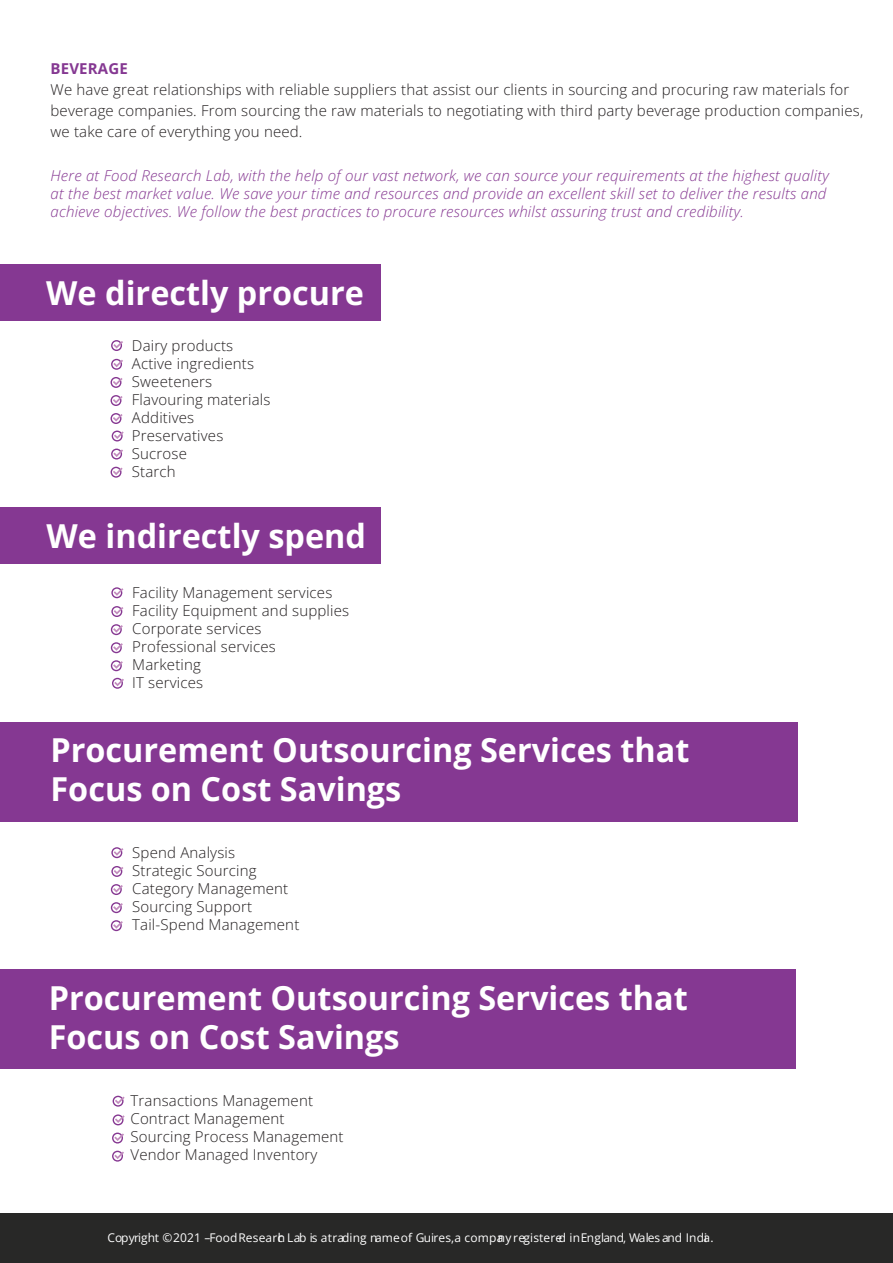
<style>
.page{position:relative;width:893px;height:1263px;background:#fff}
.page>*{position:absolute;margin:0;border:0;box-sizing:border-box;transform-origin:0 0}
.t1{font:700 33px/38.8px "Open Sans";color:#fff}
.t2{font:300 15px/18px "Open Sans";letter-spacing:.01em;color:#231f20}
.t3{font:italic 300 15px/18px "Open Sans";letter-spacing:.015em;color:#863892}
.t4{font:700 15px "Open Sans";letter-spacing:.01em;color:#853892}
.t5{font:12px "Open Sans";letter-spacing:.01em;color:#fff}
</style>
<div class="page">
<div style="left:0;top:1213px;width:893px;height:50px;background:#282827"></div>
<div style="left:0;top:264px;width:380px;height:57px;background:#853892"></div>
<svg style="left:111px;top:340px;width:12px;height:11px"></svg>
<svg style="left:111px;top:359px;width:12px;height:11px"></svg>
<svg style="left:111px;top:377px;width:12px;height:11px"></svg>
<svg style="left:111px;top:395px;width:12px;height:11px"></svg>
<svg style="left:111px;top:413px;width:12px;height:11px"></svg>
<svg style="left:112px;top:431px;width:12px;height:10px"></svg>
<svg style="left:111px;top:449px;width:12px;height:10px"></svg>
<svg style="left:111px;top:467px;width:12px;height:11px"></svg>
<div style="left:0;top:507px;width:381px;height:57px;background:#853892"></div>
<svg style="left:111px;top:587px;width:12px;height:11px"></svg>
<svg style="left:111px;top:606px;width:12px;height:11px"></svg>
<svg style="left:111px;top:624px;width:12px;height:11px"></svg>
<svg style="left:111px;top:642px;width:12px;height:11px"></svg>
<svg style="left:111px;top:660px;width:12px;height:11px"></svg>
<svg style="left:112px;top:678px;width:12px;height:11px"></svg>
<div style="left:0;top:722px;width:798px;height:100px;background:#853892"></div>
<svg style="left:111px;top:847px;width:12px;height:11px"></svg>
<svg style="left:111px;top:866px;width:12px;height:11px"></svg>
<svg style="left:111px;top:884px;width:12px;height:11px"></svg>
<svg style="left:111px;top:902px;width:12px;height:11px"></svg>
<svg style="left:111px;top:920px;width:12px;height:11px"></svg>
<div style="left:0;top:969px;width:796px;height:100px;background:#853892"></div>
<svg style="left:113px;top:1096px;width:12px;height:11px"></svg>
<svg style="left:113px;top:1114px;width:12px;height:11px"></svg>
<svg style="left:112px;top:1132px;width:12px;height:11px"></svg>
<svg style="left:112px;top:1151px;width:12px;height:10px"></svg>
<p class="t4" style="left:51px;top:58px;width:79px">BEVERAGE</p>
<p class="t2" style="left:51px;top:78px;width:814px;line-height:21px">We have great relationships with reliable suppliers that assist our clients in sourcing and procuring raw materials for beverage companies. From sourcing the raw materials to negotiating with third party beverage production companies, we take care of everything you need.</p>
<p class="t3" style="left:51px;top:166px;width:780px">Here at Food Research Lab, with the help of our vast network, we can source your requirements at the highest quality at the best market value. We save your time and resources and provide an excellent skill set to deliver the results and achieve objectives. We follow the best practices to procure resources whilst assuring trust and credibility.</p>
<h1 class="t1" style="left:46px;top:273px;width:319px">We directly procure</h1>
<p class="t2" style="left:132px;top:336px;width:140px">Dairy products<br>Active ingredients<br>Sweeteners<br>Flavouring materials<br>Additives<br>Preservatives<br>Sucrose<br>Starch</p>
<h1 class="t1" style="left:47px;top:515px;width:321px">We indirectly spend</h1>
<p class="t2" style="left:132px;top:583px;width:218px">Facility Management services<br>Facility Equipment and supplies<br>Corporate services<br>Professional services<br>Marketing<br>IT services</p>
<h1 class="t1" style="left:51px;top:730px;width:640px">Procurement Outsourcing Services that<br>Focus on Cost Savings</h1>
<p class="t2" style="left:132px;top:843px;width:169px">Spend Analysis<br>Strategic Sourcing<br>Category Management<br>Sourcing Support<br>Tail-Spend Management</p>
<h1 class="t1" style="left:49px;top:978px;width:640px">Procurement Outsourcing Services that<br>Focus on Cost Savings</h1>
<p class="t2" style="left:131px;top:1091px;width:215px">Transactions Management<br>Contract Management<br>Sourcing Process Management<br>Vendor Managed Inventory</p>
<p class="t5" style="left:107px;top:1230px;width:608px">Copyright © 2021 –FoodResearch Lab is atrading name of Guires,a company registered inEngland, Wales and Indai .</p>
</div>
